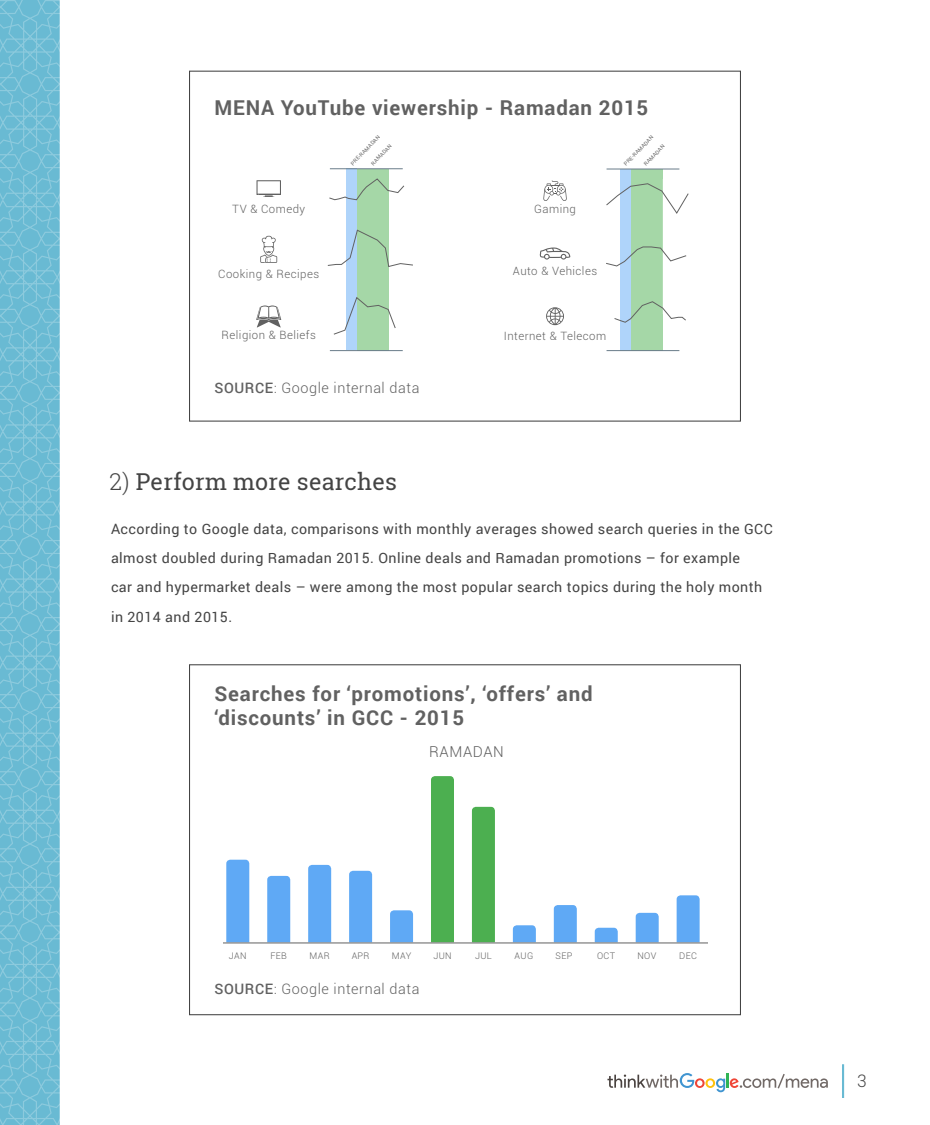
<style>
.page{position:relative;width:930px;height:1125px;background:#fff}
.page>*{position:absolute;margin:0;border:0;box-sizing:border-box;transform-origin:0 0}
.t1{font:23.25px "Roboto Slab";letter-spacing:.01em;color:#444}
.t2{font:700 20.48px/24.6px "Roboto";letter-spacing:.04em;color:#616161}
.t3{font:300 17.25px "Roboto";color:#444}
.t4{font:300 15px "Roboto";letter-spacing:.04em;color:#616161}
.t5{font:300 14.4px "Roboto";letter-spacing:.04em;color:#616161}
.t6{font:14.25px/29.2px "Roboto";letter-spacing:.03em;color:#444}
.t7{font:300 11.48px "Roboto";letter-spacing:.04em;color:#616161}
.t8{font:300 9.15px "Roboto";letter-spacing:.04em;color:#616161}
.t9{font:5.32px "Roboto";color:#616161}
.s1{font-weight:500}
.s2{font-weight:300}
</style>
<div class="page">
<svg style="left:0;top:0;width:60px;height:1125px;background:#70bdd5"></svg>
<svg style="left:608px;top:1073px;width:220px;height:19px"></svg>
<hr style="left:842px;top:1064px;width:2px;height:34px;background:#69bad3">
<div style="left:595px;top:928px;width:23px;height:18px;background:#5fa9f5;border-radius:4px"></div>
<div style="left:226px;top:860px;width:23px;height:89px;background:#5fa9f5;border-radius:4px"></div>
<div style="left:267px;top:876px;width:23px;height:73px;background:#5fa9f5;border-radius:4px"></div>
<div style="left:349px;top:871px;width:23px;height:78px;background:#5fa9f5;border-radius:4px"></div>
<div style="left:431px;top:776px;width:23px;height:173px;background:#4caf50;border-radius:4px"></div>
<div style="left:472px;top:807px;width:23px;height:139px;background:#4caf50;border-radius:4px"></div>
<div style="left:513px;top:925px;width:23px;height:21px;background:#5fa9f5;border-radius:4px"></div>
<div style="left:677px;top:895px;width:23px;height:51px;background:#5fa9f5;border-radius:4px"></div>
<div style="left:308px;top:865px;width:23px;height:84px;background:#5fa9f5;border-radius:4px"></div>
<div style="left:554px;top:905px;width:23px;height:41px;background:#5fa9f5;border-radius:4px"></div>
<div style="left:390px;top:910px;width:23px;height:39px;background:#5fa9f5;border-radius:4px"></div>
<div style="left:636px;top:913px;width:23px;height:33px;background:#5fa9f5;border-radius:4px"></div>
<svg style="left:223px;top:943px;width:485px;height:6px"></svg>
<hr style="left:223px;top:942px;width:485px;height:1px;background:#616161">
<div style="left:357px;top:169px;width:32px;height:181px;background:#a5d7a7"></div>
<div style="left:346px;top:169px;width:11px;height:181px;background:#afd4fa"></div>
<svg style="left:257px;top:180px;width:24px;height:17px"></svg>
<svg style="left:260px;top:235px;width:17px;height:28px"></svg>
<svg style="left:256px;top:306px;width:25px;height:22px"></svg>
<svg style="left:546px;top:307px;width:18px;height:18px"></svg>
<svg style="left:329px;top:178px;width:76px;height:23px"></svg>
<svg style="left:327px;top:229px;width:86px;height:38px"></svg>
<svg style="left:333px;top:297px;width:63px;height:38px"></svg>
<div style="left:631px;top:170px;width:32px;height:181px;background:#a5d7a7"></div>
<div style="left:620px;top:170px;width:11px;height:181px;background:#afd4fa"></div>
<svg style="left:614px;top:301px;width:72px;height:22px"></svg>
<svg style="left:606px;top:246px;width:81px;height:21px"></svg>
<svg style="left:540px;top:248px;width:30px;height:12px"></svg>
<hr style="left:330px;top:168px;width:73px;height:1px;background:#697c89">
<hr style="left:330px;top:350px;width:73px;height:1px;background:#697c89">
<hr style="left:607px;top:169px;width:72px;height:1px;background:#697c89">
<hr style="left:607px;top:350px;width:72px;height:1px;background:#697c89">
<svg style="left:606px;top:183px;width:83px;height:32px"></svg>
<svg style="left:543px;top:181px;width:24px;height:20px"></svg>
<h2 class="t2" style="left:214px;top:95px;width:435px">MENA YouTube viewership - Ramadan 2015</h2>
<p class="t7" style="left:232px;top:201px;width:74px">TV &amp; Comedy</p>
<p class="t7" style="left:218px;top:266px;width:102px">Cooking &amp; Recipes</p>
<p class="t9" style="left:349px;top:162px;width:41px;rotate:-46deg">PRE-RAMADAN</p>
<p class="t9" style="left:369px;top:162px;width:29px;rotate:-46deg">RAMADAN</p>
<p class="t9" style="left:622px;top:162px;width:41px;rotate:-46deg">PRE-RAMADAN</p>
<p class="t9" style="left:642px;top:162px;width:29px;rotate:-46deg">RAMADAN</p>
<p class="t7" style="left:534px;top:201px;width:43px">Gaming</p>
<p class="t7" style="left:513px;top:263px;width:86px">Auto &amp; Vehicles</p>
<p class="t7" style="left:222px;top:327px;width:96px">Religion &amp; Beliefs</p>
<p class="t7" style="left:504px;top:328px;width:104px">Internet &amp; Telecom</p>
<p class="t5" style="left:214px;top:378px;width:206px"><span class="s1">SOURCE</span>: Google internal data</p>
<h1 class="t1" style="left:110px;top:466px;width:289px"><span class="s2">2)</span> Perform more searches</h1>
<p class="t6" style="left:111px;top:514px;width:663px">According to Google data, comparisons with monthly averages showed search queries in the GCC almost doubled during Ramadan 2015. Online deals and Ramadan promotions – for example<br>car and hypermarket deals – were among the most popular search topics during the holy month in 2014 and 2015.</p>
<h2 class="t2" style="left:214px;top:680px;width:380px">Searches for ‘promotions’, ‘offers’ and ‘discounts’ in GCC - 2015</h2>
<p class="t4" style="left:429px;top:741px;width:76px">RAMADAN</p>
<p class="t8" style="left:229px;top:949px;width:19px">JAN</p>
<p class="t8" style="left:271px;top:949px;width:18px">FEB</p>
<p class="t8" style="left:310px;top:949px;width:22px">MAR</p>
<p class="t8" style="left:352px;top:949px;width:19px">APR</p>
<p class="t8" style="left:392px;top:949px;width:21px">MAY</p>
<p class="t8" style="left:433px;top:949px;width:20px">JUN</p>
<p class="t8" style="left:475px;top:949px;width:18px">JUL</p>
<p class="t8" style="left:515px;top:949px;width:20px">AUG</p>
<p class="t8" style="left:556px;top:949px;width:18px">SEP</p>
<p class="t8" style="left:597px;top:949px;width:20px">OCT</p>
<p class="t8" style="left:637px;top:949px;width:20px">NOV</p>
<p class="t8" style="left:679px;top:949px;width:19px">DEC</p>
<p class="t5" style="left:214px;top:979px;width:206px"><span class="s1">SOURCE</span>: Google internal data</p>
<p class="t3" style="left:857px;top:1069px;width:11px">3</p>
</div>
